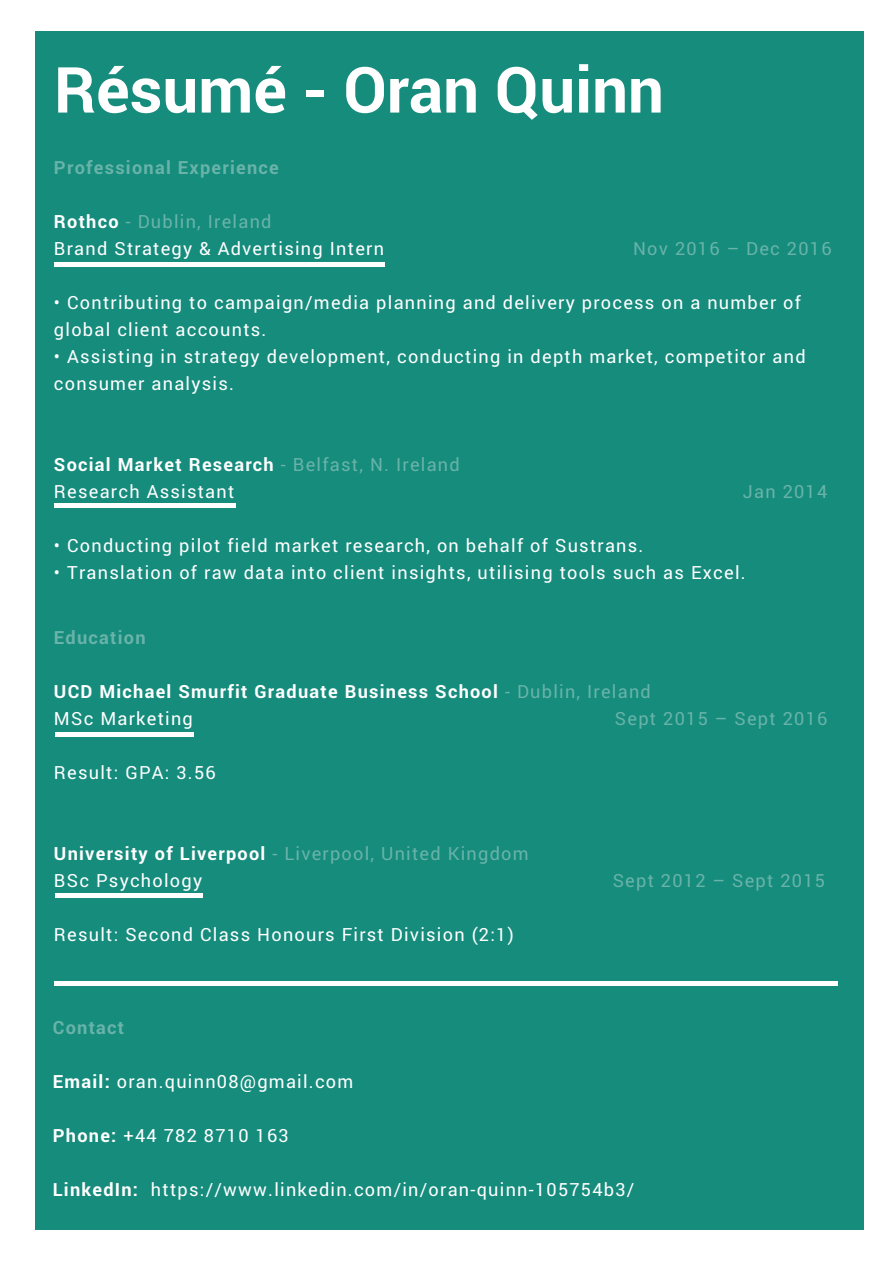
<style>
.page{position:relative;width:893px;height:1263px;background:#fff}
.page>*{position:absolute;margin:0;border:0;box-sizing:border-box;transform-origin:0 0}
.t1{font:700 63.6px "Roboto";color:#fff}
.t2{font:18.15px/27px "Roboto";letter-spacing:.07em;color:#fff}
.t3{font:700 18.15px/27px "Roboto";letter-spacing:.07em;color:#fff}
.t4{font:18.15px/27px "Roboto";letter-spacing:.07em;color:#69b3a9}
.t5{font:700 18.15px "Roboto";letter-spacing:.07em;color:#69b3a9}
.s1{font-weight:700}
.s2{color:#69b3a9}
.s3{font-weight:400;color:#69b3a9}
.s4{font-weight:400}
.s5{font-weight:700;color:#fff}
.s6{color:#fff}
</style>
<div class="page">
<div style="left:35px;top:31px;width:828px;height:1199px;background:#168c7d"></div>
<hr style="left:54px;top:262px;width:330px;height:4px;background:#fff">
<hr style="left:54px;top:504px;width:182px;height:4px;background:#fff">
<hr style="left:55px;top:732px;width:138px;height:4px;background:#fff">
<hr style="left:55px;top:894px;width:147px;height:4px;background:#fff">
<div style="left:54px;top:981px;width:783px;height:5px;background:#fff"></div>
<h1 class="t1" style="left:54px;top:46px;width:611px">Résumé - Oran Quinn</h1>
<p class="t5" style="left:54px;top:155px;width:226px">Professional Experience</p>
<p class="t2" style="left:54px;top:207px;width:331px"><span class="s1">Rothco</span> <span class="s2">- Dublin, Ireland<br></span>Brand Strategy &amp; Advertising Intern</p>
<p class="t4" style="left:633px;top:234px;width:200px">Nov 2016 – Dec 2016</p>
<p class="t2" style="left:54px;top:288px;width:748px">• Contributing to campaign/media planning and delivery process on a number of global client accounts.</p>
<p class="t2" style="left:54px;top:342px;width:753px">• Assisting in strategy development, conducting in depth market, competitor and consumer analysis.</p>
<p class="t3" style="left:54px;top:450px;width:407px">Social Market Research <span class="s3">- Belfast, N. Ireland<br></span><span class="s4">Research Assistant</span></p>
<p class="t4" style="left:742px;top:477px;width:86px">Jan 2014</p>
<p class="t2" style="left:54px;top:531px;width:591px">• Conducting pilot field market research, on behalf of Sustrans.</p>
<p class="t2" style="left:54px;top:558px;width:693px">• Translation of raw data into client insights, utilising tools such as Excel.</p>
<p class="t5" style="left:54px;top:625px;width:93px">Education</p>
<p class="t3" style="left:54px;top:677px;width:598px">UCD Michael Smurfit Graduate Business School <span class="s3">- Dublin, Ireland<br></span><span class="s4">MSc Marketing</span></p>
<p class="t4" style="left:615px;top:704px;width:214px">Sept 2015 – Sept 2016</p>
<p class="t2" style="left:54px;top:758px;width:163px">Result: GPA: 3.56</p>
<p class="t4" style="left:54px;top:839px;width:476px"><span class="s5">University of Liverpool</span> - Liverpool, United Kingdom<br><span class="s6">BSc Psychology</span></p>
<p class="t2" style="left:54px;top:920px;width:461px">Result: Second Class Honours First Division (2:1)</p>
<p class="t4" style="left:612px;top:866px;width:214px">Sept 2012 – Sept 2015</p>
<p class="t5" style="left:53px;top:1015px;width:73px">Contact</p>
<p class="t2" style="left:53px;top:1067px;width:302px"><span class="s1">Email:</span> oran.quinn08@gmail.com</p>
<p class="t2" style="left:53px;top:1121px;width:237px"><span class="s1">Phone:</span> +44 782 8710 163</p>
<p class="t2" style="left:53px;top:1175px;width:583px"><span class="s1">LinkedIn:</span> https://www.linkedin.com/in/oran-quinn-105754b3/</p>
</div>
